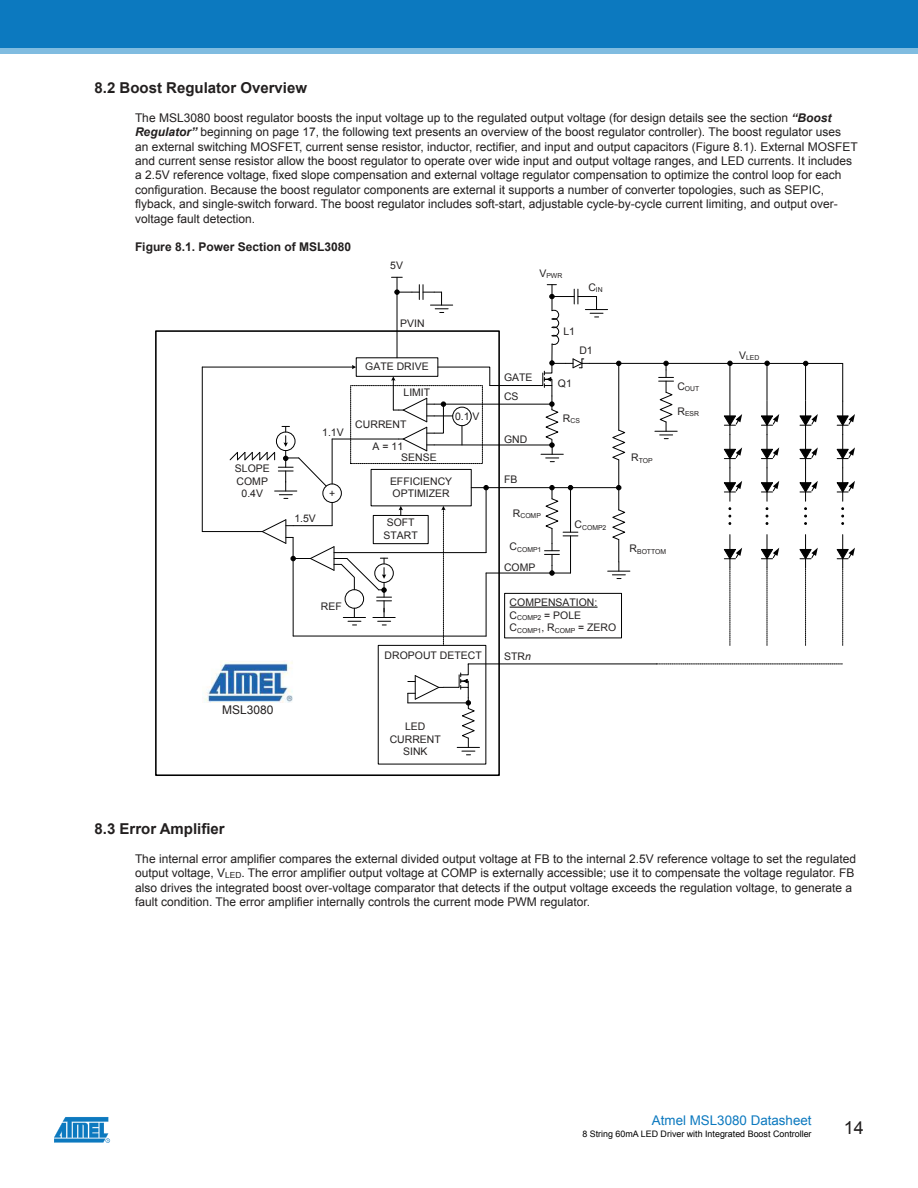
<style>
.page{position:relative;width:918px;height:1188px;background:#fff}
.page>*{position:absolute;margin:0;border:0;box-sizing:border-box;transform-origin:0 0}
.t1{font:18px "Arial";color:#221f1f}
.t2{font:15.75px "Arial";color:#221f1f}
.t3{font:700 15px "Arial";color:#221f1f}
.t4{font:13.35px "Arial";color:#0c79bf}
.t5{font:12px/14.4px "Arial";color:#221f1f}
.t6{font:700 12px "Arial";color:#221f1f}
.t7{font:10.5px/12.6px "Arial";color:#221f1f;text-align:center}
.t8{font:8.85px "Arial";color:#000}
.t9{font:6.9px "Arial";color:#221f1f}
.s1{font-weight:700;font-style:italic}
.s2{font-style:italic}
</style>
<div class="page">
<svg style="left:54px;top:1117px;width:56px;height:26px"></svg>
<div style="left:0;top:6px;width:918px;height:48px;background:#80bce0"></div>
<div style="left:0;top:0;width:918px;height:48px;background:#0c79bf"></div>
<hr style="left:730px;top:401px;width:1px;height:33px;background:#010101">
<svg style="left:724px;top:414px;width:18px;height:12px"></svg>
<hr style="left:730px;top:434px;width:1px;height:34px;background:#010101">
<svg style="left:724px;top:447px;width:18px;height:12px"></svg>
<hr style="left:730px;top:468px;width:1px;height:33px;background:#010101">
<svg style="left:724px;top:481px;width:18px;height:12px"></svg>
<svg style="left:729px;top:508px;width:2px;height:17px"></svg>
<hr style="left:730px;top:535px;width:1px;height:33px;background:#010101">
<svg style="left:724px;top:548px;width:18px;height:11px"></svg>
<hr style="left:767px;top:401px;width:1px;height:33px;background:#010101">
<svg style="left:761px;top:414px;width:18px;height:12px"></svg>
<hr style="left:767px;top:434px;width:1px;height:34px;background:#010101">
<svg style="left:761px;top:447px;width:18px;height:12px"></svg>
<hr style="left:767px;top:468px;width:1px;height:33px;background:#010101">
<svg style="left:761px;top:481px;width:18px;height:12px"></svg>
<svg style="left:766px;top:508px;width:2px;height:17px"></svg>
<hr style="left:767px;top:535px;width:1px;height:33px;background:#010101">
<svg style="left:761px;top:548px;width:18px;height:11px"></svg>
<hr style="left:805px;top:401px;width:1px;height:33px;background:#010101">
<svg style="left:800px;top:414px;width:18px;height:12px"></svg>
<hr style="left:805px;top:434px;width:1px;height:34px;background:#010101">
<svg style="left:800px;top:447px;width:18px;height:12px"></svg>
<hr style="left:805px;top:468px;width:1px;height:33px;background:#010101">
<svg style="left:800px;top:481px;width:18px;height:12px"></svg>
<svg style="left:804px;top:508px;width:3px;height:17px"></svg>
<hr style="left:805px;top:535px;width:1px;height:33px;background:#010101">
<svg style="left:800px;top:548px;width:18px;height:11px"></svg>
<hr style="left:842px;top:401px;width:1px;height:33px;background:#010101">
<svg style="left:837px;top:414px;width:18px;height:12px"></svg>
<hr style="left:842px;top:434px;width:1px;height:34px;background:#010101">
<svg style="left:837px;top:447px;width:18px;height:12px"></svg>
<hr style="left:842px;top:468px;width:1px;height:33px;background:#010101">
<svg style="left:837px;top:481px;width:18px;height:12px"></svg>
<svg style="left:842px;top:508px;width:2px;height:17px"></svg>
<hr style="left:842px;top:535px;width:1px;height:33px;background:#010101">
<svg style="left:837px;top:548px;width:18px;height:11px"></svg>
<hr style="left:730px;top:363px;width:1px;height:38px;background:#010101">
<hr style="left:767px;top:363px;width:1px;height:37px;background:#010101">
<hr style="left:805px;top:363px;width:1px;height:37px;background:#010101">
<hr style="left:842px;top:363px;width:1px;height:38px;background:#010101">
<hr style="left:589px;top:363px;width:254px;height:1px;background:#010101">
<hr style="left:499px;top:664px;width:158px;height:1px;background:#010101">
<svg style="left:730px;top:568px;width:1px;height:77px"></svg>
<svg style="left:657px;top:664px;width:185px;height:1px"></svg>
<svg style="left:767px;top:568px;width:1px;height:77px"></svg>
<svg style="left:805px;top:568px;width:1px;height:77px"></svg>
<svg style="left:842px;top:568px;width:1px;height:77px"></svg>
<svg style="left:408px;top:664px;width:71px;height:92px"></svg>
<hr style="left:468px;top:664px;width:31px;height:1px;background:#010101">
<hr style="left:202px;top:531px;width:56px;height:1px;background:#010101">
<hr style="left:202px;top:367px;width:1px;height:165px;background:#010101">
<hr style="left:202px;top:367px;width:151px;height:1px;background:#010101">
<img style="left:204px;top:662px;width:89px;height:40px">
<svg style="left:803px;top:361px;width:5px;height:5px"></svg>
<svg style="left:764px;top:361px;width:6px;height:5px"></svg>
<svg style="left:727px;top:361px;width:6px;height:5px"></svg>
<svg style="left:655px;top:361px;width:22px;height:78px"></svg>
<hr style="left:397px;top:277px;width:1px;height:81px;background:#010101">
<svg style="left:230px;top:284px;width:400px;height:361px"></svg>
<p class="t3" style="left:94px;top:82px;width:214px">8.2 Boost Regulator Overview</p>
<p class="t5" style="left:135px;top:111px;width:724px">The MSL3080 boost regulator boosts the input voltage up to the regulated output voltage (for design details see the section <span class="s1">“Boost Regulator”</span> beginning on page 17, the following text presents an overview of the boost regulator controller). The boost regulator uses<br>an external switching MOSFET, current sense resistor, inductor, recti昀椀er, and input and output capacitors (Figure 8.1). External MOSFET and current sense resistor allow the boost regulator to operate over wide input and output voltage ranges, and LED currents. It includes a 2.5V reference voltage, 昀椀xed slope compensation and external voltage regulator compensation to optimize the control loop for each con昀椀guration. Because the boost regulator components are external it supports a number of converter topologies, such as SEPIC,<br>昀氀yback, and single-switch forward. The boost regulator includes soft-start, adjustable cycle-by-cycle current limiting, and output over&shy;voltage fault detection.</p>
<p class="t6" style="left:135px;top:243px;width:218px">Figure 8.1. Power Section of MSL3080</p>
<p class="t7" style="left:235px;top:463px;width:36px">SLOPE<br>COMP<br>0.4V</p>
<p class="t7" style="left:390px;top:260px;width:14px">5V</p>
<p class="t7" style="left:400px;top:318px;width:26px">PVIN</p>
<p class="t7" style="left:322px;top:427px;width:23px">1.1V</p>
<p class="t7" style="left:294px;top:513px;width:23px">1.5V</p>
<p class="t7" style="left:329px;top:488px;width:8px">+</p>
<p class="t7" style="left:365px;top:361px;width:65px">GATE DRIVE</p>
<p class="t7" style="left:404px;top:387px;width:28px">LIMIT</p>
<p class="t7" style="left:355px;top:419px;width:53px">CURRENT</p>
<p class="t7" style="left:373px;top:441px;width:32px">A = 11</p>
<p class="t7" style="left:401px;top:452px;width:37px">SENSE</p>
<p class="t7" style="left:455px;top:411px;width:26px">0.1 V</p>
<p class="t7" style="left:390px;top:475px;width:64px;text-align:left">EFFICIENCY<br>OPTIMIZER</p>
<p class="t7" style="left:384px;top:517px;width:36px">SOFT<br>START</p>
<p class="t5" style="left:222px;top:704px;width:53px">MSL3080</p>
<h2 class="t2" style="left:215px;top:710px;width:69px">MSL3050</h2>
<p class="t7" style="left:321px;top:601px;width:22px">REF</p>
<p class="t7" style="left:385px;top:650px;width:99px">DROPOUT DETECT</p>
<p class="t7" style="left:390px;top:721px;width:53px">LED<br>CURRENT<br>SINK</p>
<p class="t9" style="left:539px;top:273px;width:24px"><sup>V</sup>PWR</p>
<p class="t7" style="left:563px;top:326px;width:13px">L1</p>
<p class="t9" style="left:588px;top:287px;width:16px"><sup>C</sup>IN</p>
<p class="t7" style="left:504px;top:372px;width:30px">GATE</p>
<p class="t7" style="left:504px;top:391px;width:16px">CS</p>
<p class="t7" style="left:504px;top:434px;width:25px">GND</p>
<p class="t7" style="left:504px;top:474px;width:15px">FB</p>
<p class="t9" style="left:513px;top:513px;width:30px"><sup>R</sup>COMP</p>
<p class="t9" style="left:510px;top:547px;width:33px"><sup>C</sup>COMP1</p>
<p class="t7" style="left:504px;top:562px;width:33px">COMP</p>
<p class="t7" style="left:579px;top:345px;width:15px">D1</p>
<p class="t7" style="left:558px;top:378px;width:15px">Q1</p>
<p class="t9" style="left:563px;top:418px;width:19px"><sup>R</sup>CS</p>
<p class="t9" style="left:575px;top:524px;width:33px"><sup>C</sup>COMP2</p>
<p class="t7" style="left:510px;top:597px;width:89px;text-align:left">COMPENSATION:<br>C<sub>COMP2</sub> = POLE</p>
<p class="t9" style="left:510px;top:627px;width:108px"><sup>C</sup>COMP1<sup>,</sup> <sup>R</sup>COMP <sup>=</sup> <sup>ZERO</sup></p>
<p class="t7" style="left:504px;top:651px;width:28px">STR<span class="s2">n</span></p>
<p class="t9" style="left:631px;top:458px;width:23px"><sup>R</sup>TOP</p>
<p class="t9" style="left:677px;top:386px;width:23px"><sup>C</sup>OUT</p>
<p class="t9" style="left:678px;top:411px;width:23px"><sup>R</sup>ESR</p>
<p class="t9" style="left:630px;top:549px;width:38px"><sup>R</sup>BOTTOM</p>
<p class="t9" style="left:739px;top:355px;width:22px"><sup>V</sup>LED</p>
<p class="t3" style="left:94px;top:819px;width:132px">8.3 Error Ampli昀椀er</p>
<p class="t5" style="left:135px;top:852px;width:723px">The internal error ampli昀椀er compares the external divided output voltage at FB to the internal 2.5V reference voltage to set the regulated output voltage, V<sub>LED</sub>. The error ampli昀椀er output voltage at COMP is externally accessible; use it to compensate the voltage regulator. FB also drives the integrated boost over-voltage comparator that detects if the output voltage exceeds the regulation voltage, to generate a fault condition. The error ampli昀椀er internally controls the current mode PWM regulator.</p>
<p class="t4" style="left:652px;top:1115px;width:161px">Atmel MSL3080 Datasheet</p>
<p class="t8" style="left:582px;top:1131px;width:231px">8 String 60mA LED Driver with Integrated Boost Controller</p>
<h1 class="t1" style="left:844px;top:1121px;width:22px">14</h1>
</div>
